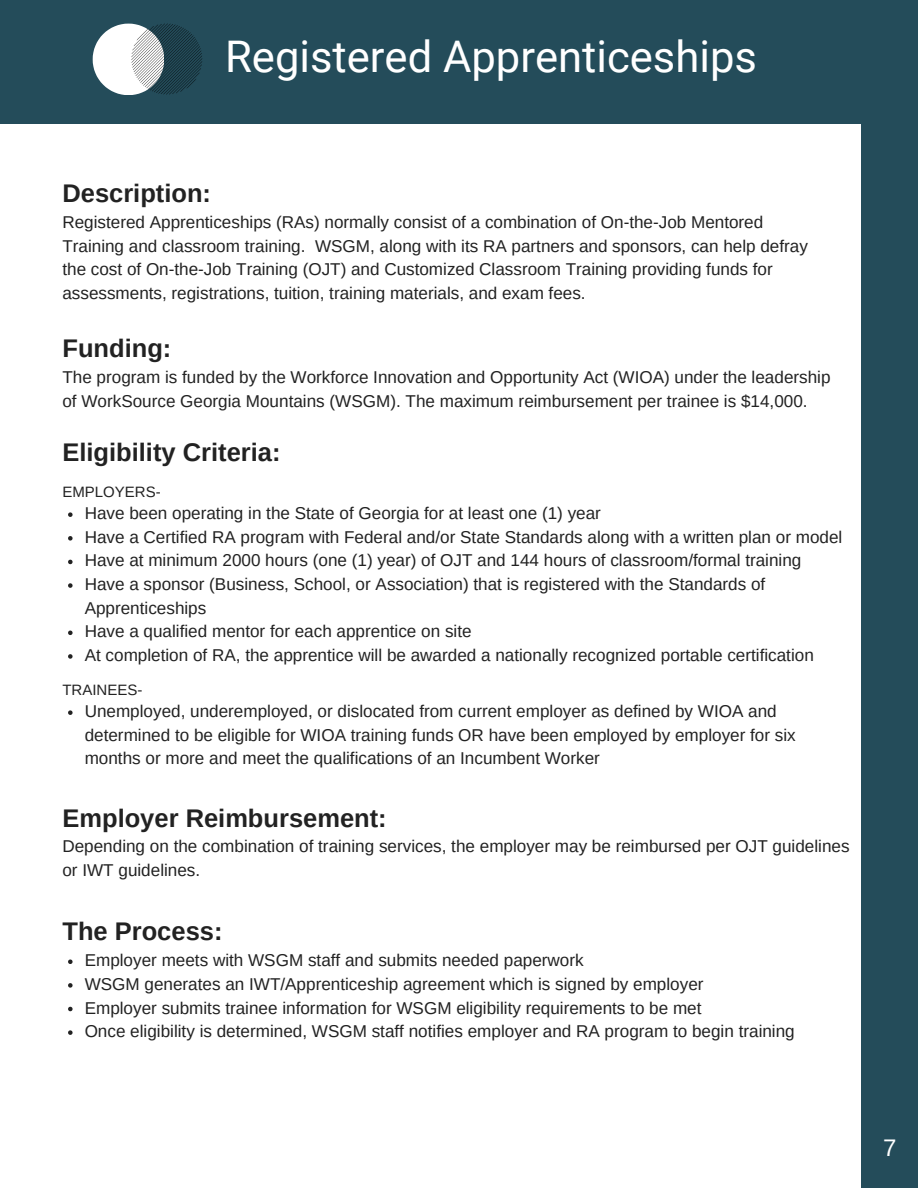
<style>
.page{position:relative;width:918px;height:1188px;background:#fff}
.page>*{position:absolute;margin:0;border:0;box-sizing:border-box;transform-origin:0 0}
.t1{font:43.65px "Roboto";color:#fff}
.t2{font:700 25.5px "Arimo";color:#222}
.t3{font:24px "Arimo";color:#fff}
.t4{font:17.1px/23.7px "Arimo";color:#222}
.t5{font:15px "Arimo";color:#222}
</style>
<div class="page">
<div style="left:0;top:0;width:917px;height:124px;background:#244c5a"></div>
<div style="left:861px;top:106px;width:57px;height:1082px;background:#244c5a"></div>
<svg style="left:93px;top:24px;width:109px;height:71px"></svg>
<svg style="left:68px;top:512px;width:5px;height:5px"></svg>
<svg style="left:68px;top:536px;width:5px;height:5px"></svg>
<svg style="left:68px;top:560px;width:5px;height:4px"></svg>
<svg style="left:68px;top:583px;width:5px;height:5px"></svg>
<svg style="left:68px;top:631px;width:5px;height:4px"></svg>
<svg style="left:68px;top:654px;width:5px;height:5px"></svg>
<svg style="left:68px;top:710px;width:5px;height:5px"></svg>
<svg style="left:68px;top:960px;width:5px;height:4px"></svg>
<svg style="left:68px;top:983px;width:5px;height:5px"></svg>
<svg style="left:68px;top:1007px;width:5px;height:4px"></svg>
<svg style="left:68px;top:1030px;width:5px;height:5px"></svg>
<h1 class="t1" style="left:225px;top:32px;width:533px">Registered Apprenticeships</h1>
<h2 class="t2" style="left:62px;top:179px;width:150px">Description:</h2>
<p class="t4" style="left:62px;top:210px;width:747px">Registered Apprenticeships (RAs) normally consist of a combination of On-the-Job Mentored Training and classroom training. WSGM, along with its RA partners and sponsors, can help defray the cost of On-the-Job Training (OJT) and Customized Classroom Training providing funds for assessments, registrations, tuition, training materials, and exam fees.</p>
<h2 class="t2" style="left:62px;top:334px;width:110px">Funding:</h2>
<p class="t4" style="left:62px;top:366px;width:770px">The program is funded by the Workforce Innovation and Opportunity Act (WIOA) under the leadership of WorkSource Georgia Mountains (WSGM). The maximum reimbursement per trainee is $14,000.</p>
<h2 class="t2" style="left:62px;top:438px;width:220px">Eligibility Criteria:</h2>
<p class="t5" style="left:62px;top:483px;width:100px">EMPLOYERS-</p>
<p class="t4" style="left:85px;top:501px;width:759px">Have been operating in the State of Georgia for at least one (1) year<br>Have a Certified RA program with Federal and/or State Standards along with a written plan or model Have at minimum 2000 hours (one (1) year) of OJT and 144 hours of classroom/formal training Have a sponsor (Business, School, or Association) that is registered with the Standards of Apprenticeships<br>Have a qualified mentor for each apprentice on site<br>At completion of RA, the apprentice will be awarded a nationally recognized portable certification</p>
<p class="t5" style="left:62px;top:681px;width:81px">TRAINEES-</p>
<p class="t4" style="left:85px;top:699px;width:713px">Unemployed, underemployed, or dislocated from current employer as defined by WIOA and determined to be eligible for WIOA training funds OR have been employed by employer for six months or more and meet the qualifications of an Incumbent Worker</p>
<h2 class="t2" style="left:62px;top:803px;width:326px">Employer Reimbursement:</h2>
<p class="t4" style="left:62px;top:835px;width:789px">Depending on the combination of training services, the employer may be reimbursed per OJT guidelines or IWT guidelines.</p>
<h2 class="t2" style="left:62px;top:917px;width:162px">The Process:</h2>
<p class="t4" style="left:85px;top:948px;width:712px">Employer meets with WSGM staff and submits needed paperwork<br>WSGM generates an IWT/Apprenticeship agreement which is signed by employer<br>Employer submits trainee information for WSGM eligibility requirements to be met<br>Once eligibility is determined, WSGM staff notifies employer and RA program to begin training</p>
<h3 class="t3" style="left:883px;top:1134px;width:15px">7</h3>
</div>
